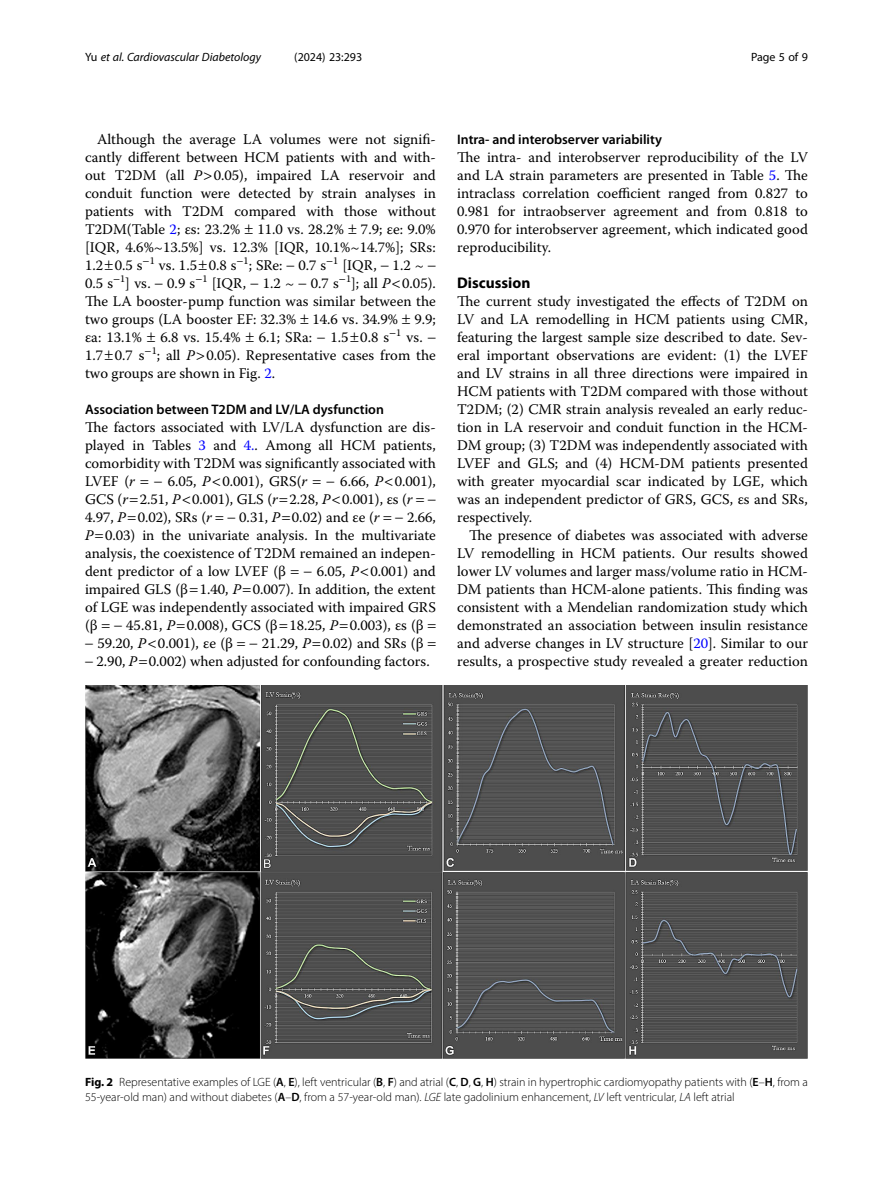
<style>
.page{position:relative;width:893px;height:1191px;background:#fff}
.page>*{position:absolute;margin:0;border:0;box-sizing:border-box;transform-origin:0 0}
.Head_1{font:700 15.45px "Myriad Pro";color:#000}
.Body_Text{font:14.7px/18px "Warnock Pro";color:#000;text-align:justify}
.Body_Text_Indent{font:14.7px/18px "Warnock Pro";color:#000;text-align:justify}
.Head_2{font:600 13.8px "Myriad Pro";color:#000}
.Figure_Caption{font:300 12px/15px "Myriad Pro";color:#000}
.t1{font:italic 12px "Myriad Pro";color:#000}
.t2{font:12px "Myriad Pro";color:#000}
.s1{font-style:normal}
.s2{font-style:italic}
.s3{color:#00f}
.s4{font-weight:700}
.s5{font-weight:600}
</style>
<div class="page">
<img style="left:85px;top:685px;width:723px;height:374px">
<p class="t1" style="left:85px;top:50px;width:178px"><span class="s1">Yu</span> et al. Cardiovascular Diabetology</p>
<p class="t2" style="left:294px;top:50px;width:70px">(2024) 23:293</p>
<p class="t2" style="left:751px;top:50px;width:58px">Page 5 of 9</p>
<p class="Body_Text_Indent" style="left:85px;top:130px;width:352px;text-indent:12px">Although the average LA volumes were not signifi&shy;cantly different between HCM patients with and with&shy;out T2DM (all <span class="s2">P</span> 0.05), impaired LA reservoir and conduit function were detected by strain analyses in patients with T2DM compared with those without T2DM(Table <span class="s3">2</span>; εs: 23.2% 11.0 vs. 28.2% 7.9; εe: 9.0% [IQR, 4.6%~13.5%] vs. 12.3% [IQR, 10.1%~14.7%]; SRs:<br>1.2 0.5 s<sup>−</sup><sup>1</sup> vs. 1.5 0.8 s<sup>−</sup><sup>1</sup>; SRe: − 0.7 s<sup>−</sup><sup>1</sup> [IQR, − 1.2 ~ − 0.5 s<sup>−</sup><sup>1</sup>] vs. − 0.9 s<sup>−</sup><sup>1</sup> [IQR, − 1.2 ~ − 0.7 s<sup>−</sup><sup>1</sup>]; all <span class="s2">P</span> 0.05).<br>The LA booster-pump function was similar between the two groups (LA booster EF: 32.3% 14.6 vs. 34.9% 9.9; εa: 13.1% 6.8 vs. 15.4% 6.1; SRa: − 1.5 0.8 s<sup>−</sup><sup>1</sup> vs. − 1.7 0.7 s<sup>−</sup><sup>1</sup>; all <span class="s2">P</span> 0.05). Representative cases from the two groups are shown in Fig. <span class="s3">2</span>.</p>
<p class="Head_2" style="left:85px;top:401px;width:300px">Association between T2DM and LV/LA dysfunction</p>
<p class="Body_Text" style="left:85px;top:418px;width:352px">The factors associated with LV/LA dysfunction are dis&shy;played in Tables <span class="s3">3</span> and <span class="s3">4.</span>. Among all HCM patients, comorbidity with T2DM was significantly associated with LVEF (<span class="s2">r</span></p>
<p class="Body_Text" style="left:85px;top:472px;width:352px;text-align:left;text-indent:242px">− 6.66, <span class="s2">P</span> 0.001), GCS (<span class="s2">r</span> 2.51, <span class="s2">P</span> 0.001), GLS (<span class="s2">r</span> 2.28, <span class="s2">P</span> 0.001), εs (<span class="s2">r</span> − 4.97, <span class="s2">P</span> 0.02), SRs (<span class="s2">r</span> − 0.31, <span class="s2">P</span> 0.02) and εe (<span class="s2">r</span> − 2.66, <span class="s2">P</span> 0.03) in the univariate analysis. In the multivariate analysis, the coexistence of T2DM remained an indepen&shy;dent predictor of a low LVEF (β − 6.05, <span class="s2">P</span> 0.001) and impaired GLS (β 1.40, <span class="s2">P</span> 0.007). In addition, the extent of LGE was independently associated with impaired GRS (β − 45.81, <span class="s2">P</span> 0.008), GCS (β 18.25, <span class="s2">P</span> 0.003), εs (β<br>− 59.20, <span class="s2">P</span> 0.001), εe (β − 21.29, <span class="s2">P</span> 0.02) and SRs (β<br>− 2.90, <span class="s2">P</span> 0.002) when adjusted for confounding factors.</p>
<p class="Body_Text" style="left:154px;top:472px;width:155px">− 6.05, <span class="s2">P</span> 0.001), GRS(<span class="s2">r</span></p>
<p class="Head_2" style="left:457px;top:131px;width:206px">Intra- and interobserver variability</p>
<p class="Body_Text" style="left:457px;top:148px;width:352px">The intra- and interobserver reproducibility of the LV and LA strain parameters are presented in Table <span class="s3">5</span>. The intraclass correlation coefficient ranged from 0.827 to 0.981 for intraobserver agreement and from 0.818 to 0.970 for interobserver agreement, which indicated good reproducibility.</p>
<p class="Head_1" style="left:457px;top:273px;width:75px">Discussion</p>
<p class="Body_Text" style="left:457px;top:292px;width:352px">The current study investigated the effects of T2DM on LV and LA remodelling in HCM patients using CMR, featuring the largest sample size described to date. Sev&shy;eral important observations are evident: (1) the LVEF and LV strains in all three directions were impaired in HCM patients with T2DM compared with those without T2DM; (2) CMR strain analysis revealed an early reduc&shy;tion in LA reservoir and conduit function in the HCM-DM group; (3) T2DM was independently associated with LVEF and GLS; and (4) HCM-DM patients presented with greater myocardial scar indicated by LGE, which was an independent predictor of GRS, GCS, εs and SRs, respectively.</p>
<p class="Body_Text_Indent" style="left:457px;top:526px;width:352px;text-indent:12px">The presence of diabetes was associated with adverse LV remodelling in HCM patients. Our results showed lower LV volumes and larger mass/volume ratio in HCM-DM patients than HCM-alone patients. This finding was consistent with a Mendelian randomization study which demonstrated an association between insulin resistance and adverse changes in LV structure [<span class="s3">20</span>]. Similar to our results, a prospective study revealed a greater reduction</p>
<p class="Figure_Caption" style="left:85px;top:1074px;width:724px"><span class="s4">Fig. 2</span> Representative examples of LGE (<span class="s5">A</span>, <span class="s5">E</span>), left ventricular (<span class="s5">B</span>, <span class="s5">F</span>) and atrial (<span class="s5">C</span>, <span class="s5">D</span>, <span class="s5">G</span>, <span class="s5">H</span>) strain in hypertrophic cardiomyopathy patients with (<span class="s5">E</span>–<span class="s5">H</span>, from a<br>55-year-old man) and without diabetes (<span class="s5">A</span>–<span class="s5">D</span>, from a 57-year-old man). <span class="s2">LGE</span> late gadolinium enhancement, <span class="s2">LV</span> left ventricular, <span class="s2">LA</span> left atrial</p>
</div>
